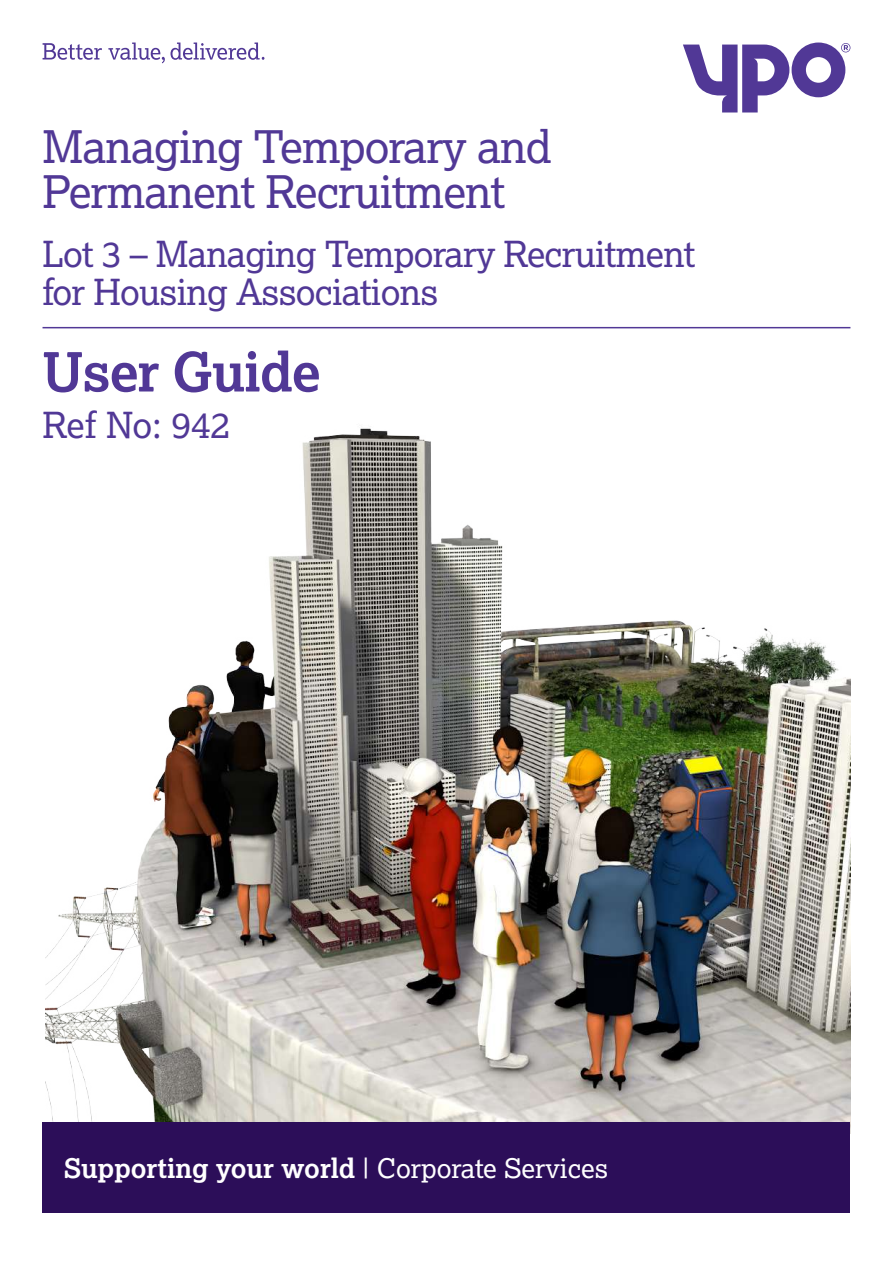
<style>
.page{position:relative;width:893px;height:1263px;background:#fff}
.page>*{position:absolute;margin:0;border:0;box-sizing:border-box;transform-origin:0 0}
.t1{font:700 54px "Lexia";letter-spacing:-.02em;color:#513896}
.t2{font:45px/45px "Lexia";letter-spacing:-.02em;color:#513896}
.t3{font:36px/37.5px "Lexia";letter-spacing:-.02em;color:#513896}
.t4{font:700 27px "Lexia";color:#fff}
.s1{font-weight:400}
</style>
<div class="page">
<img style="left:46px;top:428px;width:804px;height:694px">
<svg style="left:683px;top:43px;width:167px;height:69px"></svg>
<svg style="left:43px;top:43px;width:221px;height:20px"></svg>
<hr style="left:43px;top:327px;width:807px;height:1px;background:#513896">
<div style="left:43px;top:1122px;width:807px;height:91px;background:#2c0e59"></div>
<p class="t2" style="left:43px;top:123px;width:511px">Managing Temporary and<br>Permanent Recruitment</p>
<p class="t3" style="left:43px;top:235px;width:654px">Lot 3 – Managing Temporary Recruitment for Housing Associations</p>
<h1 class="t1" style="left:43px;top:338px;width:280px">User Guide</h1>
<p class="t3" style="left:43px;top:405px;width:189px">Ref No: 942</p>
<p class="t4" style="left:64px;top:1151px;width:546px">Supporting your world <span class="s1">| Corporate Services</span></p>
</div>
